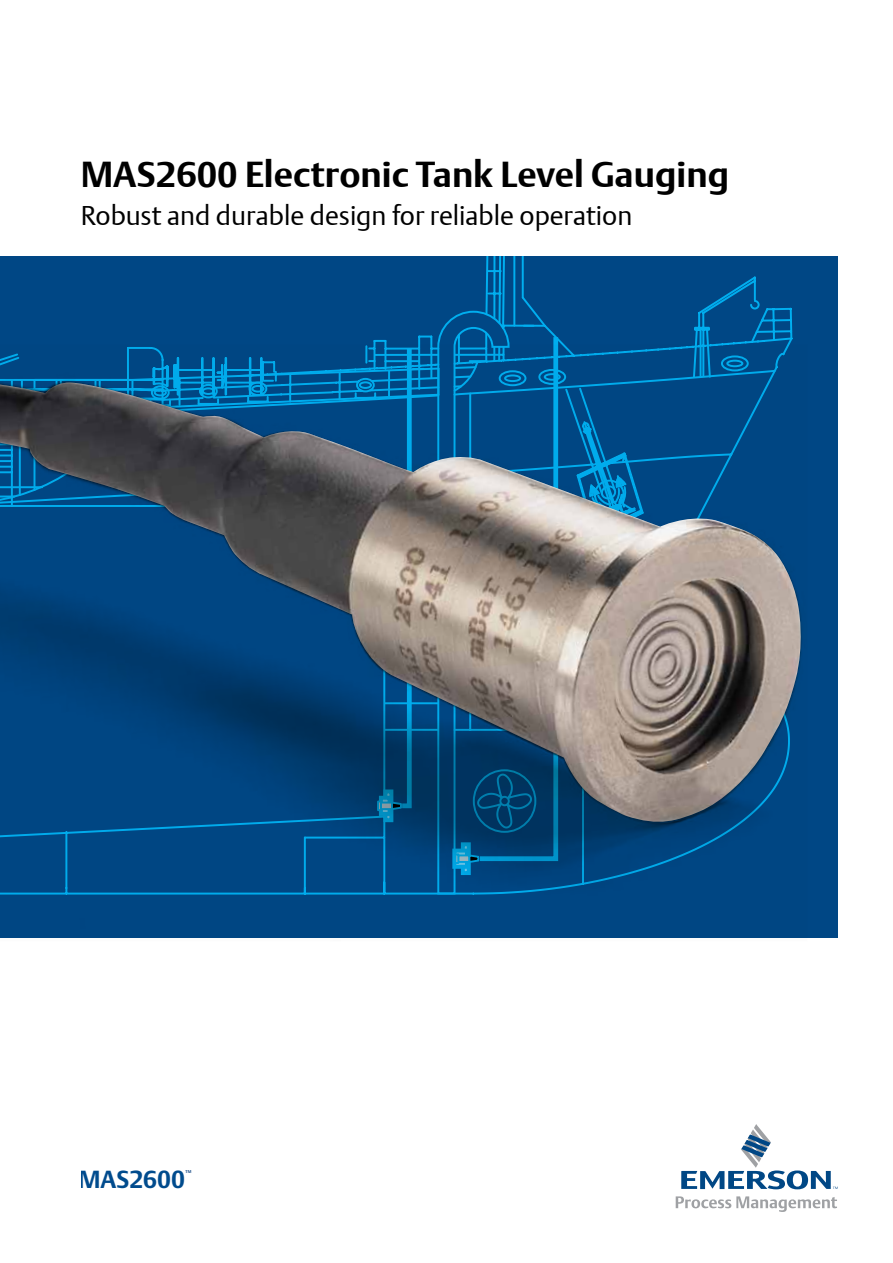
<style>
.page{position:relative;width:893px;height:1263px;background:#fff}
.page>*{position:absolute;margin:0;border:0;box-sizing:border-box;transform-origin:0 0}
.t1{font:700 36px "DTL Argo T";color:#000}
.t2{font:27px "DTL Argo T Light";color:#000}
.t3{font:700 24.45px "DTL Argo T";color:#004b8d}
.t4{font:700 4.05px "DTL Argo T";color:#154985}
</style>
<div class="page">
<div style="left:0;top:256px;width:838px;height:682px;background:#004785"></div>
<svg style="left:485px;top:256px;width:308px;height:89px"></svg>
<svg style="left:373px;top:295px;width:175px;height:50px"></svg>
<svg style="left:436px;top:310px;width:75px;height:35px"></svg>
<img style="left:0;top:345px;width:789px;height:550px">
<svg style="left:681px;top:1124px;width:157px;height:65px"></svg>
<svg style="left:676px;top:1196px;width:161px;height:16px"></svg>
<img style="left:0;top:382px;width:802px;height:445px">
<h1 class="t1" style="left:81px;top:153px;width:650px">MAS2600 Electronic Tank Level Gauging</h1>
<p class="t2" style="left:81px;top:199px;width:553px">Robust and durable design for reliable operation</p>
<p class="t3" style="left:79px;top:1165px;width:108px">MAS2600</p>
<p class="t4" style="left:186px;top:1170px;width:7px">TM</p>
</div>
